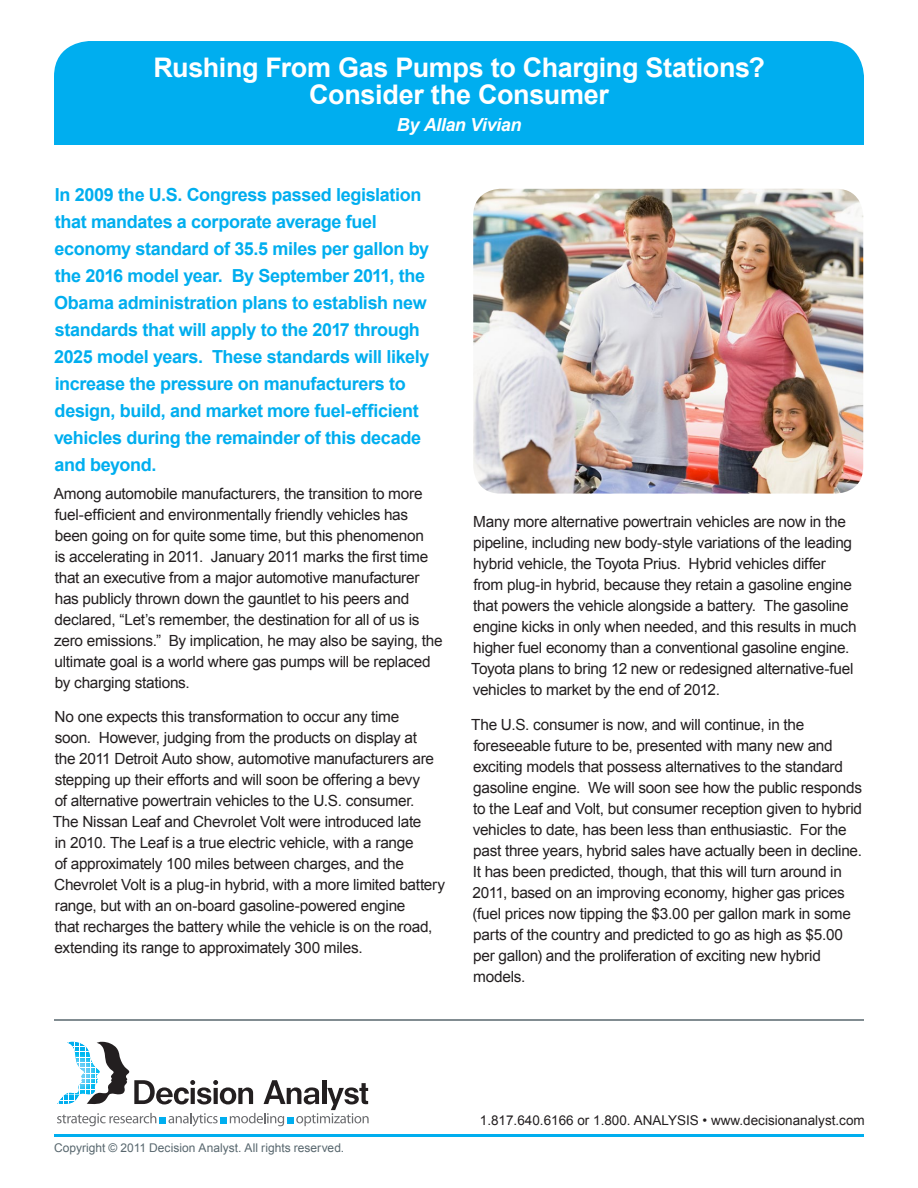
<style>
.page{position:relative;width:918px;height:1188px;background:#fff}
.page>*{position:absolute;margin:0;border:0;box-sizing:border-box;transform-origin:0 0}
.t1{font:700 27px "Arial";letter-spacing:-.01em;color:#fff}
.Orange_Headings{font:700 18px/27px "Arial";letter-spacing:-.02em;color:#00aeef}
.t2{font:italic 700 18px "Arial";letter-spacing:-.025em;color:#fff}
.Paragraph_Style_1{font:15.3px/21px "Arial";letter-spacing:-.02em;color:#231f20}
.t3{font:13.5px "Arial";color:#231f20}
.t4{font:12px "Arial";letter-spacing:.005em;color:#58676e}
</style>
<div class="page">
<hr style="left:54px;top:1134px;width:810px;height:3px;background:#00aeef">
<hr style="left:54px;top:1019px;width:810px;height:2px;background:#58676e">
<div style="left:54px;top:41px;width:810px;height:103px;background:#00aeef;border-radius:36px"></div>
<div style="left:54px;top:79px;width:810px;height:66px;background:#00aeef"></div>
<svg style="left:57px;top:1042px;width:312px;height:84px"></svg>
<img style="left:473px;top:189px;width:390px;height:305px">
<p class="t1" style="left:153px;top:49px;width:613px">Rushing From Gas Pumps to Charging Stations?</p>
<p class="t1" style="left:309px;top:76px;width:301px">Consider the Consumer</p>
<p class="t2" style="left:397px;top:112px;width:126px">By Allan Vivian</p>
<p class="Orange_Headings" style="left:54px;top:182px;width:377px">In 2009 the U.S. Congress passed legislation that mandates a corporate average fuel economy standard of 35.5 miles per gallon by the 2016 model year. By September 2011, the Obama administration plans to establish new standards that will apply to the 2017 through 2025 model years. These standards will likely increase the pressure on manufacturers to design, build, and market more fuel-efficient vehicles during the remainder of this decade and beyond.</p>
<p class="Paragraph_Style_1" style="left:54px;top:483px;width:390px">Among automobile manufacturers, the transition to more fuel-efficient and environmentally friendly vehicles has been going on for quite some time, but this phenomenon<br>is accelerating in 2011. January 2011 marks the first time that an executive from a major automotive manufacturer has publicly thrown down the gauntlet to his peers and declared, “Let’s remember, the destination for all of us is zero emissions.” By implication, he may also be saying, the ultimate goal is a world where gas pumps will be replaced by charging stations.</p>
<p class="Paragraph_Style_1" style="left:53px;top:707px;width:394px">No one expects this transformation to occur any time<br>soon. However, judging from the products on display at<br>the 2011 Detroit Auto show, automotive manufacturers are stepping up their efforts and will soon be offering a bevy<br>of alternative powertrain vehicles to the U.S. consumer.<br>The Nissan Leaf and Chevrolet Volt were introduced late<br>in 2010. The Leaf is a true electric vehicle, with a range<br>of approximately 100 miles between charges, and the Chevrolet Volt is a plug-in hybrid, with a more limited battery range, but with an on-board gasoline-powered engine<br>that recharges the battery while the vehicle is on the road, extending its range to approximately 300 miles.</p>
<p class="Paragraph_Style_1" style="left:471px;top:512px;width:387px">Many more alternative powertrain vehicles are now in the pipeline, including new body-style variations of the leading hybrid vehicle, the Toyota Prius. Hybrid vehicles differ from plug-in hybrid, because they retain a gasoline engine that powers the vehicle alongside a battery. The gasoline engine kicks in only when needed, and this results in much higher fuel economy than a conventional gasoline engine.<br>Toyota plans to bring 12 new or redesigned alternative-fuel vehicles to market by the end of 2012.</p>
<p class="Paragraph_Style_1" style="left:471px;top:714px;width:392px">The U.S. consumer is now, and will continue, in the foreseeable future to be, presented with many new and exciting models that possess alternatives to the standard gasoline engine. We will soon see how the public responds to the Leaf and Volt, but consumer reception given to hybrid vehicles to date, has been less than enthusiastic. For the past three years, hybrid sales have actually been in decline.<br>It has been predicted, though, that this will turn around in 2011, based on an improving economy, higher gas prices (fuel prices now tipping the $3.00 per gallon mark in some parts of the country and predicted to go as high as $5.00 per gallon) and the proliferation of exciting new hybrid models.</p>
<p class="t4" style="left:54px;top:1140px;width:292px">Copyright © 2011 Decision Analyst. All rights reserved.</p>
<p class="t3" style="left:480px;top:1111px;width:386px">1.817.640.6166 or 1.800. ANALYSIS • www.decisionanalyst.com</p>
</div>
